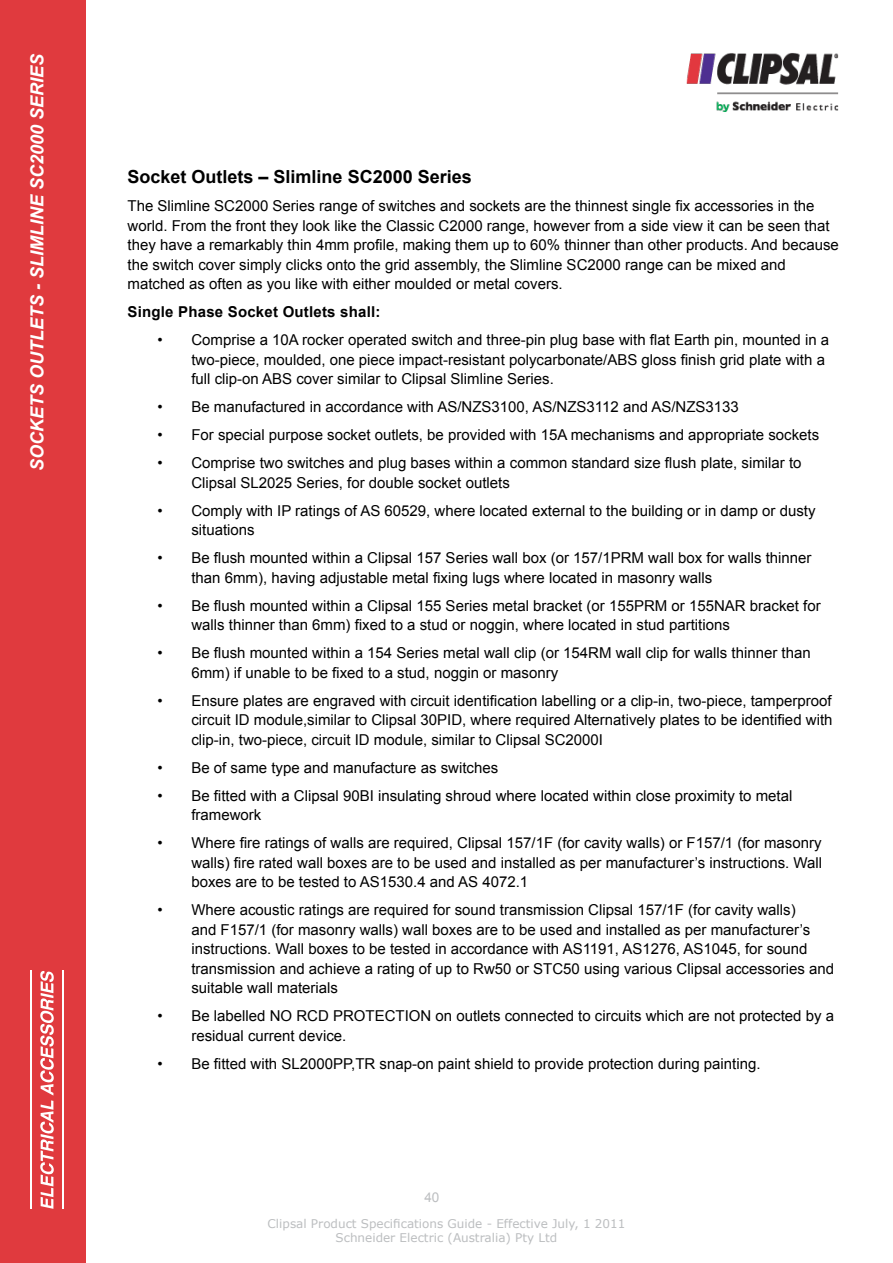
<style>
.page{position:relative;width:893px;height:1263px;background:#fff}
.page>*{position:absolute;margin:0;border:0;box-sizing:border-box;transform-origin:0 0}
.t1{font:italic 700 18px "Arial";letter-spacing:-.005em;color:#fff}
.t2{font:700 18px "Arial";color:#000}
.t3{font:15px/19.5px "Arial";color:#000}
.t4{font:700 15px "Arial";letter-spacing:.015em;color:#000}
.t5{font:13.5px "Arial";color:#bcbec0}
.t6{font:12px/14.4px "Verdana";color:#bcbec0;text-align:center}
</style>
<div class="page">
<img style="left:686px;top:53px;width:153px;height:59px">
<div style="left:0;top:0;width:85px;height:1263px;background:#e03a3e"></div>
<svg style="left:40px;top:971px;width:14px;height:238px"></svg>
<hr style="left:31px;top:971px;width:1px;height:238px;background:#fff">
<hr style="left:62px;top:971px;width:2px;height:238px;background:#fff">
<p class="t1" style="left:25px;top:471px;width:419px;rotate:-90deg">sockets outlets - slimline sc2000 series</p>
<p class="t2" style="left:128px;top:165px;width:346px">Socket Outlets – Slimline SC2000 Series</p>
<p class="t3" style="left:128px;top:196px;width:713px">The Slimline SC2000 Series range of switches and sockets are the thinnest single fix accessories in the world. From the front they look like the Classic C2000 range, however from a side view it can be seen that they have a remarkably thin 4mm profile, making them up to 60% thinner than other products. And because the switch cover simply clicks onto the grid assembly, the Slimline SC2000 range can be mixed and matched as often as you like with either moulded or metal covers.</p>
<p class="t4" style="left:128px;top:302px;width:254px">Single Phase Socket Outlets shall:</p>
<p class="t3" style="left:191px;top:330px;width:639px;text-indent:-34px">• Comprise a 10A rocker operated switch and three-pin plug base with flat Earth pin, mounted in a two-piece, moulded, one piece impact-resistant polycarbonate/ABS gloss finish grid plate with a full clip-on ABS cover similar to Clipsal Slimline Series.</p>
<p class="t3" style="left:157px;top:397px;width:583px">• Be manufactured in accordance with AS/NZS3100, AS/NZS3112 and AS/NZS3133</p>
<p class="t3" style="left:157px;top:425px;width:663px">• For special purpose socket outlets, be provided with 15A mechanisms and appropriate sockets</p>
<p class="t3" style="left:191px;top:453px;width:612px;text-indent:-34px">• Comprise two switches and plug bases within a common standard size flush plate, similar to<br>Clipsal SL2025 Series, for double socket outlets</p>
<p class="t3" style="left:191px;top:501px;width:626px;text-indent:-34px">• Comply with IP ratings of AS 60529, where located external to the building or in damp or dusty situations</p>
<p class="t3" style="left:191px;top:548px;width:622px;text-indent:-34px">• Be flush mounted within a Clipsal 157 Series wall box (or 157/1PRM wall box for walls thinner than 6mm), having adjustable metal fixing lugs where located in masonry walls</p>
<p class="t3" style="left:191px;top:596px;width:631px;text-indent:-34px">• Be flush mounted within a Clipsal 155 Series metal bracket (or 155PRM or 155NAR bracket for walls thinner than 6mm) fixed to a stud or noggin, where located in stud partitions</p>
<p class="t3" style="left:191px;top:643px;width:621px;text-indent:-34px">• Be flush mounted within a 154 Series metal wall clip (or 154RM wall clip for walls thinner than<br>6mm) if unable to be fixed to a stud, noggin or masonry</p>
<p class="t3" style="left:191px;top:691px;width:643px;text-align:justify;text-indent:-34px">• Ensure plates are engraved with circuit identification labelling or a clip-in, two-piece, tamperproof circuit ID module,similar to Clipsal 30PID, where required Alternatively plates to be identified with clip-in, two-piece, circuit ID module, similar to Clipsal SC2000I</p>
<p class="t3" style="left:157px;top:758px;width:342px">• Be of same type and manufacture as switches</p>
<p class="t3" style="left:191px;top:786px;width:603px;text-indent:-34px">• Be fitted with a Clipsal 90BI insulating shroud where located within close proximity to metal framework</p>
<p class="t3" style="left:191px;top:833px;width:632px;text-align:justify;text-indent:-34px">• Where fire ratings of walls are required, Clipsal 157/1F (for cavity walls) or F157/1 (for masonry walls) fire rated wall boxes are to be used and installed as per manufacturer’s instructions. Wall boxes are to be tested to AS1530.4 and AS 4072.1</p>
<p class="t3" style="left:191px;top:900px;width:644px;text-indent:-34px">• Where acoustic ratings are required for sound transmission Clipsal 157/1F (for cavity walls)<br>and F157/1 (for masonry walls) wall boxes are to be used and installed as per manufacturer’s instructions. Wall boxes to be tested in accordance with AS1191, AS1276, AS1045, for sound transmission and achieve a rating of up to Rw50 or STC50 using various Clipsal accessories and suitable wall materials</p>
<p class="t3" style="left:191px;top:1006px;width:644px;text-indent:-34px">• Be labelled NO RCD PROTECTION on outlets connected to circuits which are not protected by a residual current device.</p>
<p class="t3" style="left:157px;top:1054px;width:605px">• Be fitted with SL2000PP,TR snap-on paint shield to provide protection during painting.</p>
<p class="t5" style="left:424px;top:1188px;width:17px">40</p>
<p class="t6" style="left:268px;top:1216px;width:359px">Clipsal Product Specifications Guide - Effective July, 1 2011<br>Schneider Electric (Australia) Pty Ltd</p>
</div>
